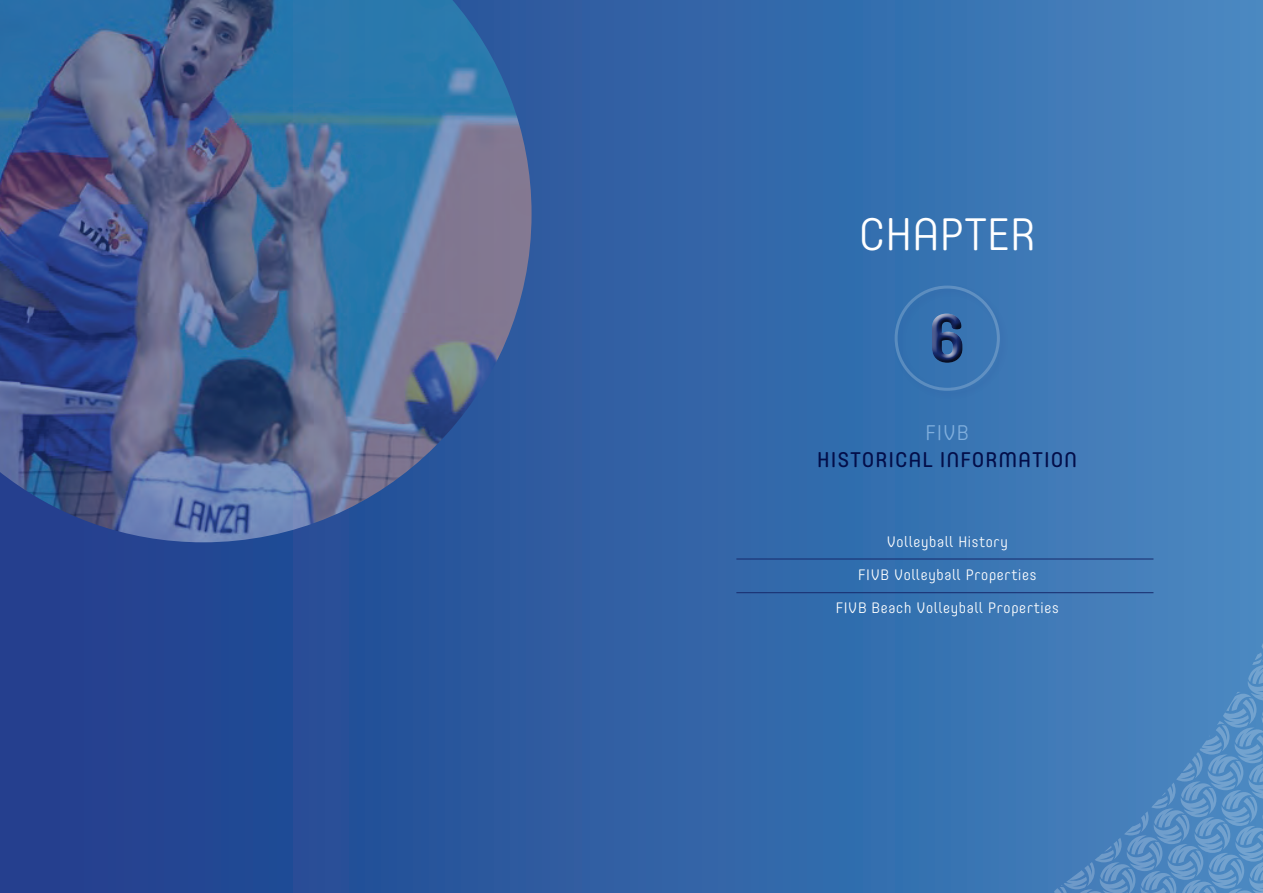
<style>
.page{position:relative;width:1263px;height:893px;background:#fff}
.page>*{position:absolute;margin:0;border:0;box-sizing:border-box;transform-origin:0 0}
.t1{font:300 45px "Core Mellow 35";color:#fff}
.t2{font:21px "Core Mellow 45";letter-spacing:.045em;color:#030e49}
.t3{font:300 21px "Core Mellow 35";color:#80aedc}
.t4{font:300 15px "Core Mellow 35";letter-spacing:.045em;color:#fff}
</style>
<div class="page">
<div style="left:0;top:0;width:1263px;height:893px;background:linear-gradient(to right,#1c3a8a,#4688c0)"></div>
<img style="left:0;top:0;width:531px;height:542px">
<div style="left:893px;top:283px;width:116px;height:117px;background:#253f8e;opacity:.75"></div>
<div style="left:895px;top:286px;width:105px;height:105px;border:3px solid #fff;border-radius:50%"></div>
<hr style="left:736px;top:559px;width:417px;height:1px;background:#172a6c">
<hr style="left:736px;top:592px;width:417px;height:1px;background:#172a6c">
<img style="left:1034px;top:862px;width:70px;height:31px">
<img style="left:1199px;top:694px;width:64px;height:69px">
<h1 class="t1" style="left:859px;top:200px;width:178px">CHAPTER</h1>
<h2 class="t3" style="left:925px;top:417px;width:45px">FIVB</h2>
<h2 class="t2" style="left:817px;top:444px;width:262px">HISTORICAL INFORMATION</h2>
<p class="t4" style="left:887px;top:530px;width:123px">Volleyball History</p>
<p class="t4" style="left:858px;top:563px;width:180px">FIVB Volleyball Properties</p>
<p class="t4" style="left:836px;top:596px;width:225px">FIVB Beach Volleyball Properties</p>
</div>
